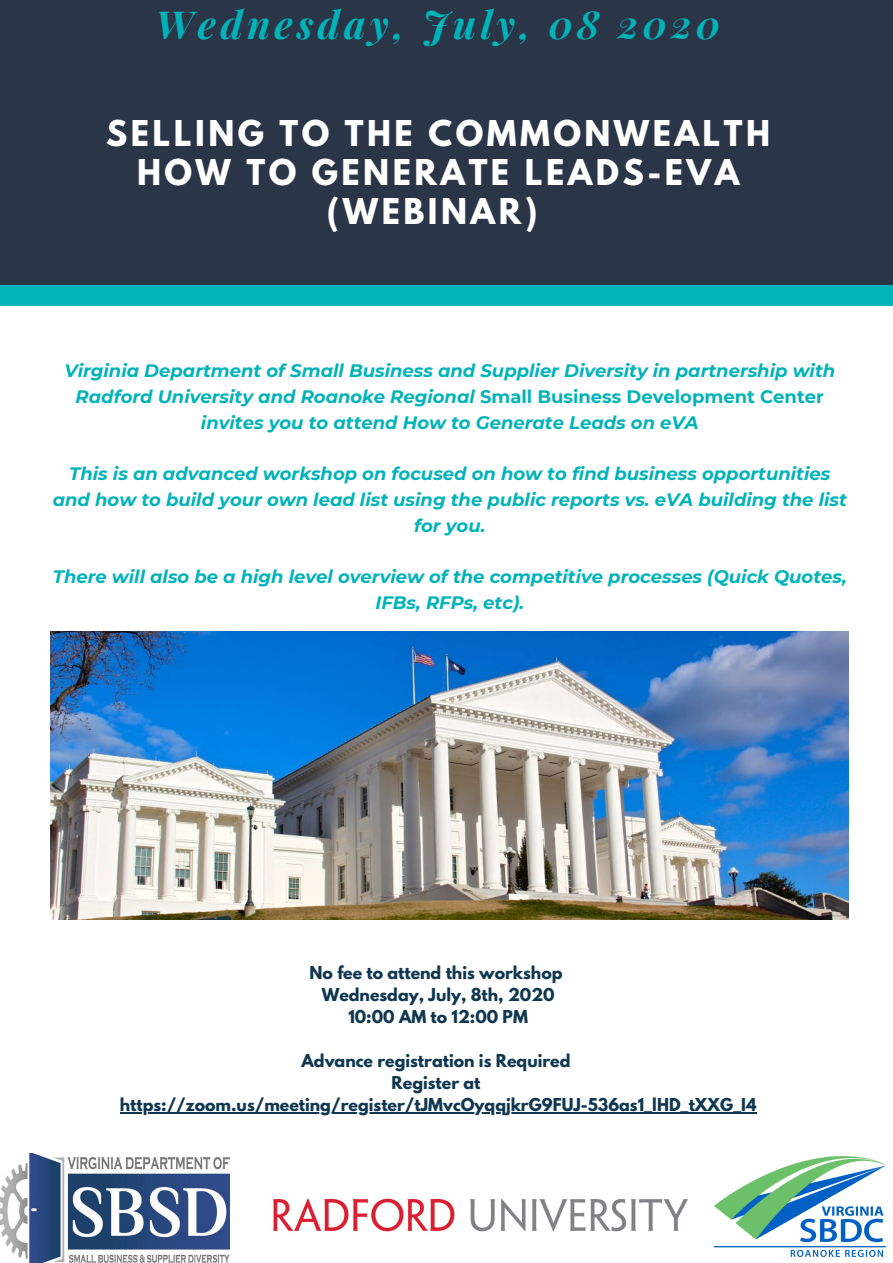
<style>
.page{position:relative;width:893px;height:1263px;background:#fff}
.page>*{position:absolute;margin:0;border:0;box-sizing:border-box;transform-origin:0 0}
.t1{font:italic 700 38.7px "Playfair Display";letter-spacing:.11em;color:#00b3b9}
.t2{font:700 31.5px/38.9px "League Spartan";letter-spacing:.11em;color:#fff;text-align:center}
.t3{font:italic 700 18px/26px "Montserrat";color:#00b3b9;text-align:center}
.t4{font:700 15.75px/22px "League Spartan";color:#0f3750;text-align:center}
.s1{font-style:normal}
</style>
<div class="page">
<div style="left:0;top:0;width:893px;height:296px;background:#2a3648"></div>
<div style="left:0;top:286px;width:893px;height:20px;background:#00b3b9"></div>
<img style="left:51px;top:632px;width:797px;height:287px">
<img style="left:0;top:1153px;width:229px;height:110px">
<hr style="left:120px;top:1112px;width:636px;height:1px;background:#0f3750">
<img style="left:273px;top:1198px;width:415px;height:34px">
<img style="left:714px;top:1156px;width:172px;height:101px">
<h1 class="t1" style="left:156px;top:-3px;width:566px">Wednesday, July, 08 2020</h1>
<h2 class="t2" style="left:106px;top:118px;width:665px">SELLING TO THE COMMONWEALTH<br>HOW TO GENERATE LEADS-EVA (WEBINAR)</h2>
<p class="t3" style="left:64px;top:358px;width:772px">Virginia Department of Small Business and Supplier Diversity in partnership with<br>Radford University and Roanoke Regional <span class="s1">Small Business Development Center </span>invites you to attend How to Generate Leads on eVA</p>
<p class="t3" style="left:53px;top:460px;width:795px">This is an advanced workshop on focused on how to find business opportunities and how to build your own lead list using the public reports vs. eVA building the list for you.</p>
<p class="t3" style="left:53px;top:563px;width:795px">There will also be a high level overview of the competitive processes (Quick Quotes,<br>IFBs, RFPs, etc).</p>
<p class="t4" style="left:309px;top:964px;width:254px">No fee to attend this workshop<br>Wednesday, July, 8th, 2020<br>10:00 AM to 12:00 PM</p>
<p class="t4" style="left:120px;top:1052px;width:638px">Advance registration is Required<br>Register at https://zoom.us/meeting/register/tJMvcOyqqjkrG9FUJ-536as1_lHD_tXXG_I4</p>
</div>
